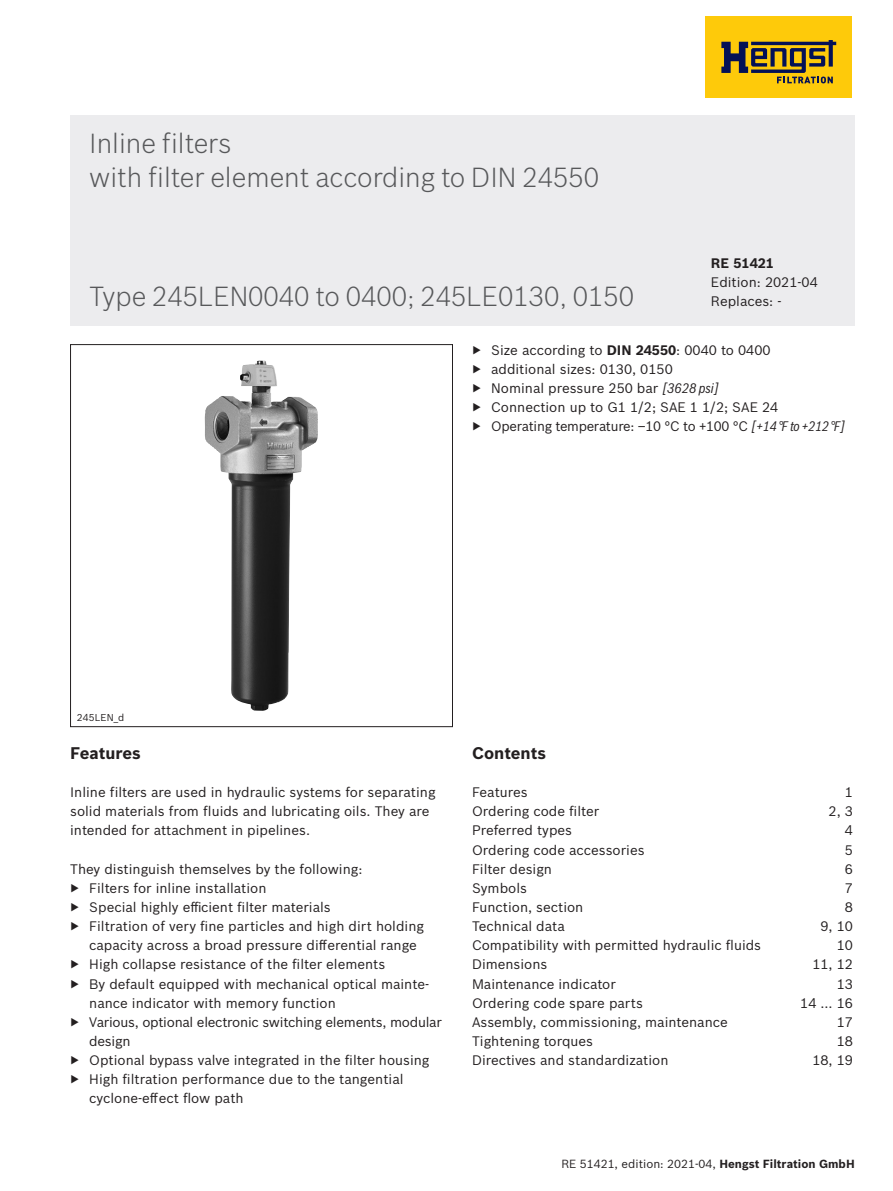
<style>
.page{position:relative;width:893px;height:1191px;background:#fff}
.page>*{position:absolute;margin:0;border:0;box-sizing:border-box;transform-origin:0 0}
.t1{font:300 27px/33.5px "Bosch Sans";color:#57585a}
.t2{font:700 16.5px "Bosch Sans";color:#231f20}
.t3{font:13.5px/19.2px "Bosch Sans";color:#231f20}
.t4{font:13.5px "Bosch Sans";letter-spacing:-.02em;color:#231f20}
.t5{font:700 13.5px "Bosch Sans";color:#231f20}
.t6{font:11.55px "Bosch Sans";color:#231f20}
.t7{font:9.75px "Bosch Sans";letter-spacing:.01em;color:#231f20}
.s1{font-weight:700}
.s2{font-family:"Bosch Sans Cond";font-style:italic}
</style>
<div class="page">
<div style="left:70px;top:115px;width:785px;height:210px;background:#ececee"></div>
<div style="left:705px;top:17px;width:147px;height:81px;background:#feca0a"></div>
<svg style="left:721px;top:40px;width:115px;height:43px"></svg>
<div style="left:70px;top:344px;width:383px;height:383px;border:1px solid #231f20"></div>
<img style="left:205px;top:361px;width:113px;height:350px">
<h1 class="t1" style="left:89px;top:125px;width:511px">Inline filters<br>with filter element according to DIN 24550</h1>
<h1 class="t1" style="left:89px;top:278px;width:546px">Type 245LEN0040 to 0400; 245LE0130, 0150</h1>
<p class="t5" style="left:711px;top:253px;width:65px">RE 51421</p>
<p class="t3" style="left:711px;top:272px;width:108px">Edition: 2021-04<br>Replaces: -</p>
<p class="t3" style="left:472px;top:339px;width:374px">▶ Size according to <span class="s1">DIN 24550</span>: 0040 to 0400<br>▶ additional sizes: 0130, 0150<br>▶ Nominal pressure 250 bar <span class="s2">[3628 psi]<br></span>▶ Connection up to G1 1/2; SAE 1 1/2; SAE 24<br>▶ Operating temperature: –10 °C to +100 °C <span class="s2">[+14 °F to +212 °F]</span></p>
<p class="t7" style="left:77px;top:710px;width:49px">245LEN_d</p>
<p class="t2" style="left:70px;top:740px;width:72px">Features</p>
<p class="t3" style="left:70px;top:782px;width:367px">Inline filters are used in hydraulic systems for separating solid materials from fluids and lubricating oils. They are intended for attachment in pipelines.</p>
<p class="t3" style="left:70px;top:858px;width:294px">They distinguish themselves by the following:</p>
<p class="t3" style="left:70px;top:877px;width:198px">▶ Filters for inline installation</p>
<p class="t3" style="left:70px;top:896px;width:262px">▶ Special highly efficient filter materials</p>
<p class="t3" style="left:70px;top:915px;width:355px">▶ Filtration of very fine particles and high dirt holding</p>
<p class="t3" style="left:89px;top:935px;width:329px">capacity across a broad pressure differential range</p>
<p class="t3" style="left:70px;top:954px;width:317px">▶ High collapse resistance of the filter elements</p>
<p class="t3" style="left:70px;top:973px;width:360px">▶ By default equipped with mechanical optical mainte-</p>
<p class="t3" style="left:89px;top:992px;width:248px">nance indicator with memory function</p>
<p class="t4" style="left:70px;top:1012px;width:373px">▶ Various, optional electronic switching elements, modular</p>
<p class="t3" style="left:89px;top:1030px;width:43px">design</p>
<p class="t3" style="left:70px;top:1049px;width:361px">▶ Optional bypass valve integrated in the filter housing</p>
<p class="t3" style="left:70px;top:1068px;width:335px">▶ High filtration performance due to the tangential</p>
<p class="t3" style="left:89px;top:1088px;width:156px">cyclone-effect flow path</p>
<p class="t2" style="left:472px;top:740px;width:76px">Contents</p>
<p class="t3" style="left:472px;top:782px;width:57px">Features</p>
<p class="t3" style="left:845px;top:782px;width:10px">1</p>
<p class="t3" style="left:472px;top:801px;width:129px">Ordering code filter</p>
<p class="t3" style="left:829px;top:801px;width:26px">2, 3</p>
<p class="t3" style="left:472px;top:820px;width:102px">Preferred types</p>
<p class="t3" style="left:845px;top:820px;width:10px">4</p>
<p class="t3" style="left:472px;top:839px;width:174px">Ordering code accessories</p>
<p class="t3" style="left:845px;top:839px;width:10px">5</p>
<p class="t3" style="left:472px;top:858px;width:82px">Filter design</p>
<p class="t3" style="left:845px;top:858px;width:10px">6</p>
<p class="t3" style="left:472px;top:877px;width:57px">Symbols</p>
<p class="t3" style="left:845px;top:877px;width:10px">7</p>
<p class="t3" style="left:472px;top:896px;width:113px">Function, section</p>
<p class="t3" style="left:845px;top:896px;width:10px">8</p>
<p class="t3" style="left:472px;top:915px;width:94px">Technical data</p>
<p class="t3" style="left:820px;top:915px;width:34px">9, 10</p>
<p class="t3" style="left:472px;top:935px;width:291px">Compatibility with permitted hydraulic fluids</p>
<p class="t3" style="left:837px;top:935px;width:18px">10</p>
<p class="t3" style="left:472px;top:954px;width:77px">Dimensions</p>
<p class="t3" style="left:812px;top:954px;width:42px">11, 12</p>
<p class="t3" style="left:472px;top:973px;width:145px">Maintenance indicator</p>
<p class="t3" style="left:837px;top:973px;width:18px">13</p>
<p class="t3" style="left:472px;top:992px;width:172px">Ordering code spare parts</p>
<p class="t3" style="left:800px;top:992px;width:54px">14 ... 16</p>
<p class="t3" style="left:472px;top:1011px;width:257px">Assembly, commissioning, maintenance</p>
<p class="t3" style="left:837px;top:1011px;width:18px">17</p>
<p class="t3" style="left:472px;top:1030px;width:123px">Tightening torques</p>
<p class="t3" style="left:837px;top:1030px;width:18px">18</p>
<p class="t3" style="left:472px;top:1049px;width:198px">Directives and standardization</p>
<p class="t3" style="left:812px;top:1049px;width:42px">18, 19</p>
<p class="t6" style="left:561px;top:1154px;width:295px">RE 51421, edition: 2021-04, <span class="s1">Hengst Filtration GmbH</span></p>
</div>
